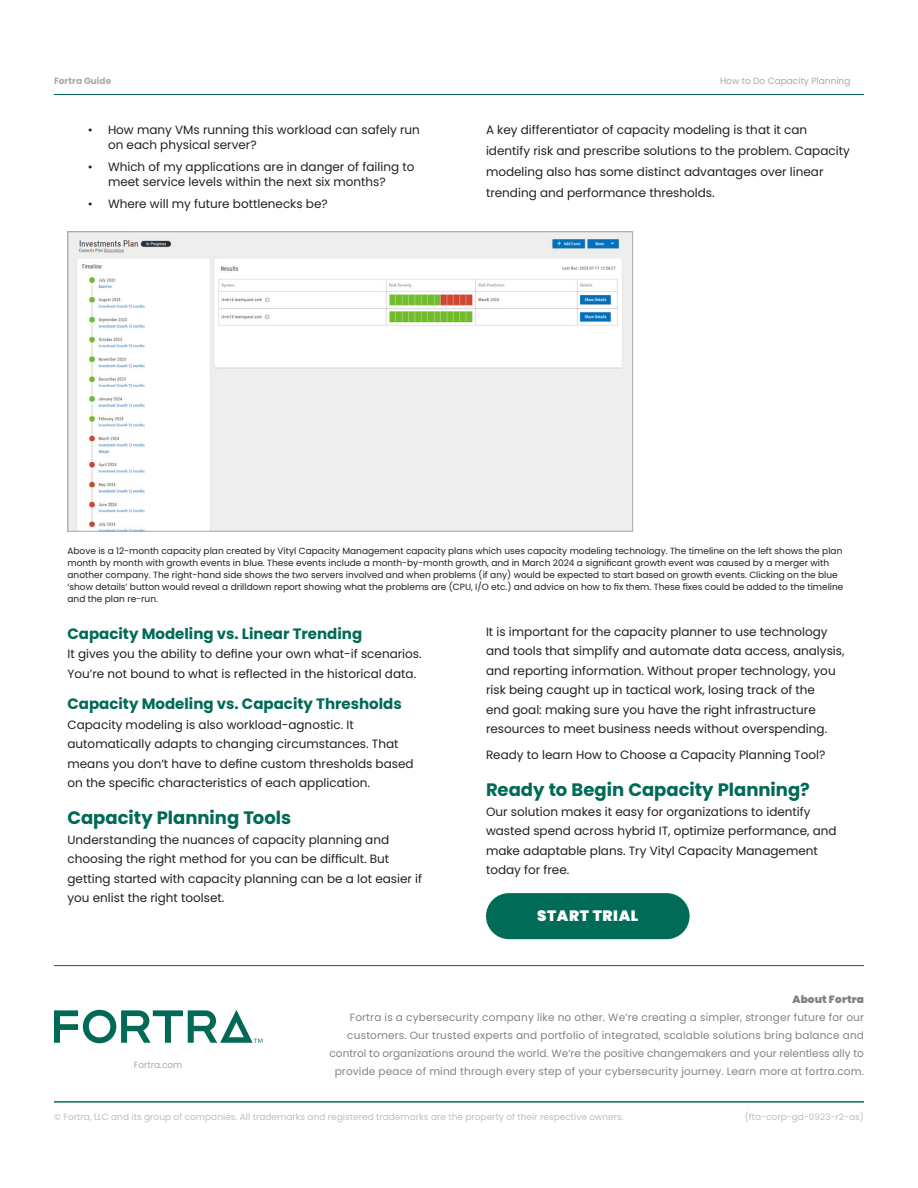
<style>
.page{position:relative;width:918px;height:1188px;background:#fff}
.page>*{position:absolute;margin:0;border:0;box-sizing:border-box;transform-origin:0 0}
.FTA_H1{font:700 18px "Poppins";color:#006a56}
.FTA_H2{font:700 15px "Poppins";color:#006a56}
.FTA_H2-2{font:900 15px "Poppins";letter-spacing:.04em;color:#fff}
.FTA_Body{font:12px/19.5px "Poppins";color:#231f20}
.t1{font:10.5px/18px "Poppins";letter-spacing:.015em;color:#808285;text-align:right}
.t2{font:900 10.5px "Poppins";letter-spacing:.015em;color:#808285}
.FTA_Image_Caption{font:9px/12px "Poppins";color:#231f20}
.t3{font:9px "Poppins";color:#bebebe}
.t4{font:9px "Poppins";color:#a9a9a9}
.t5{font:700 9px "Poppins";color:#a9a9a9}
</style>
<div class="page">
<hr style="left:54px;top:94px;width:810px;height:1px;background:#006a56">
<hr style="left:54px;top:1101px;width:810px;height:1px;background:#006a56">
<hr style="left:54px;top:965px;width:810px;height:1px;background:#006a56">
<svg style="left:54px;top:1010px;width:208px;height:33px"></svg>
<div style="left:486px;top:893px;width:204px;height:46px;background:#006b57;border-radius:23px"></div>
<img style="left:70px;top:233px;width:561px;height:297px">
<div style="left:68px;top:231px;width:565px;height:301px;border:1px solid #a9a9a9"></div>
<p class="t5" style="left:54px;top:75px;width:59px">Fortra Guide</p>
<p class="t4" style="left:720px;top:75px;width:132px">How to Do Capacity Planning</p>
<p class="FTA_Body" style="left:108px;top:122px;width:314px;line-height:15px;text-indent:-20px">• How many VMs running this workload can safely run on each physical server?</p>
<p class="FTA_Body" style="left:108px;top:159px;width:308px;line-height:15px;text-indent:-20px">• Which of my applications are in danger of failing to meet service levels within the next six months?</p>
<p class="FTA_Body" style="left:88px;top:194px;width:242px">• Where will my future bottlenecks be?</p>
<p class="FTA_Body" style="left:486px;top:119px;width:365px;line-height:21px">A key differentiator of capacity modeling is that it can identify risk and prescribe solutions to the problem. Capacity modeling also has some distinct advantages over linear trending and performance thresholds.</p>
<p class="FTA_Image_Caption" style="left:68px;top:545px;width:778px">Above is a 12-month capacity plan created by Vityl Capacity Management capacity plans which uses capacity modeling technology. The timeline on the left shows the plan month by month with growth events in blue. These events include a month-by-month growth, and in March 2024 a significant growth event was caused by a merger with another company. The right-hand side shows the two servers involved and when problems (if any) would be expected to start based on growth events. Clicking on the blue ‘show details’ button would reveal a drilldown report showing what the problems are (CPU, I/O etc.) and advice on how to fix them. These fixes could be added to the timeline and the plan re-run.</p>
<p class="FTA_H2" style="left:68px;top:625px;width:296px">Capacity Modeling vs. Linear Trending</p>
<p class="FTA_Body" style="left:68px;top:644px;width:356px">It gives you the ability to define your own what-if scenarios.<br>You’re not bound to what is reflected in the historical data.</p>
<p class="FTA_H2" style="left:68px;top:695px;width:336px">Capacity Modeling vs. Capacity Thresholds</p>
<p class="FTA_Body" style="left:68px;top:715px;width:348px">Capacity modeling is also workload-agnostic. It automatically adapts to changing circumstances. That means you don’t have to define custom thresholds based on the specific characteristics of each application.</p>
<p class="FTA_H1" style="left:68px;top:807px;width:225px">Capacity Planning Tools</p>
<p class="FTA_Body" style="left:68px;top:830px;width:356px">Understanding the nuances of capacity planning and choosing the right method for you can be difficult. But getting started with capacity planning can be a lot easier if you enlist the right toolset.</p>
<p class="FTA_Body" style="left:486px;top:622px;width:360px">It is important for the capacity planner to use technology and tools that simplify and automate data access, analysis, and reporting information. Without proper technology, you risk being caught up in tactical work, losing track of the<br>end goal: making sure you have the right infrastructure resources to meet business needs without overspending.</p>
<p class="FTA_Body" style="left:486px;top:745px;width:341px">Ready to learn How to Choose a Capacity Planning Tool?</p>
<p class="FTA_H1" style="left:486px;top:779px;width:325px">Ready to Begin Capacity Planning?</p>
<p class="FTA_Body" style="left:486px;top:802px;width:352px">Our solution makes it easy for organizations to identify wasted spend across hybrid IT, optimize performance, and make adaptable plans. Try Vityl Capacity Management today for free.</p>
<p class="FTA_H2-2" style="left:537px;top:907px;width:103px">START TRIAL</p>
<p class="t4" style="left:134px;top:1060px;width:50px">Fortra.com</p>
<p class="t2" style="left:792px;top:993px;width:73px">About Fortra</p>
<p class="t1" style="left:330px;top:1009px;width:536px">Fortra is a cybersecurity company like no other. We’re creating a simpler, stronger future for our customers. Our trusted experts and portfolio of integrated, scalable solutions bring balance and control to organizations around the world. We’re the positive changemakers and your relentless ally to provide peace of mind through every step of your cybersecurity journey. Learn more at fortra.com.</p>
<p class="t3" style="left:54px;top:1112px;width:571px">© Fortra, LLC and its group of companies. All trademarks and registered trademarks are the property of their respective owners.</p>
<p class="t3" style="left:745px;top:1112px;width:121px">(fta-corp-gd-0923-r2-as)</p>
</div>
